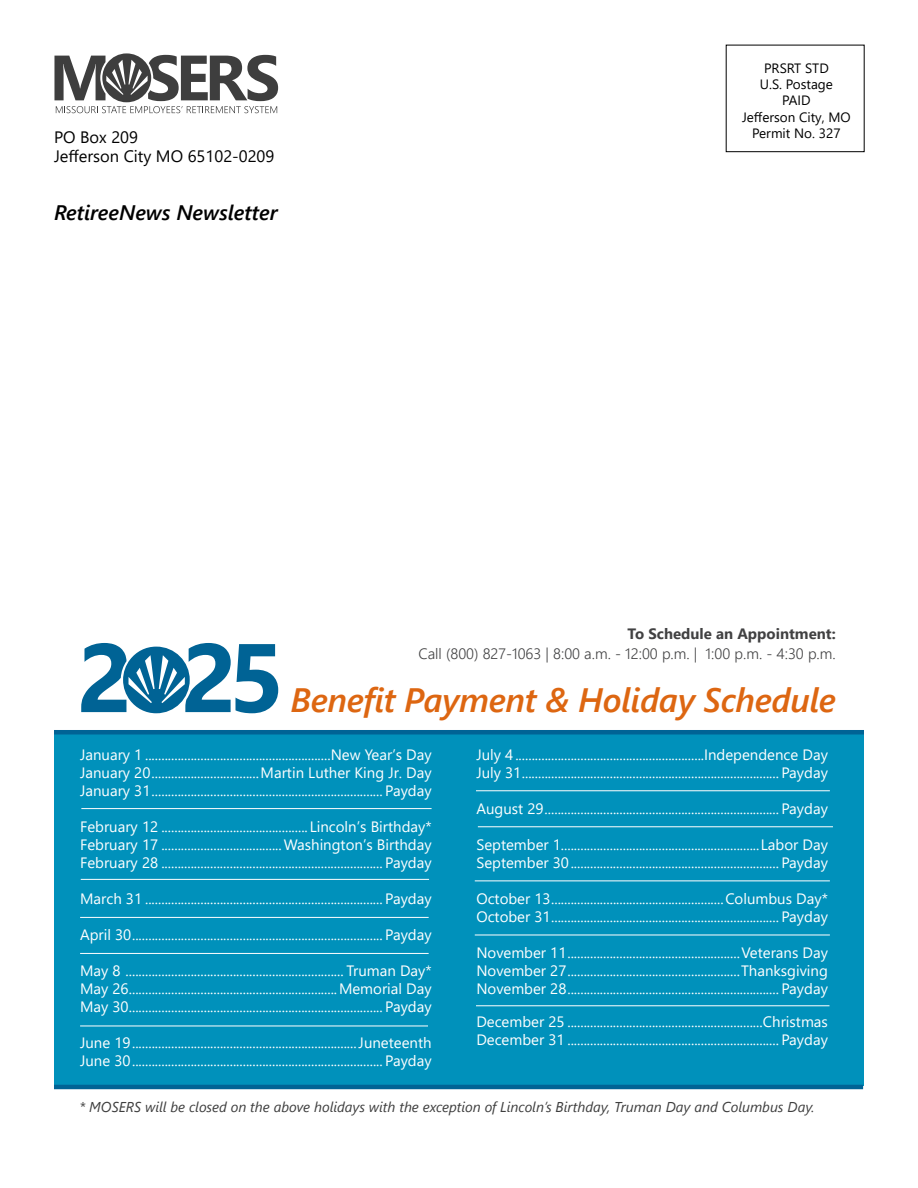
<style>
.page{position:relative;width:918px;height:1188px;background:#fff}
.page>*{position:absolute;margin:0;border:0;box-sizing:border-box;transform-origin:0 0}
.t1{font:italic 600 33.75px "Segoe UI";letter-spacing:-.01em;color:#d61}
.t2{font:italic 600 21px "Segoe UI";color:#000}
.t3{font:16.5px/19.8px "Segoe UI";color:#000}
.t4{font:15px/18px "Segoe UI";color:#fff}
.t5{font:300 15px "Segoe UI";color:#414142}
.t6{font:700 15px "Segoe UI";color:#414142}
.t7{font:italic 14.25px "Segoe UI";color:#3e3e3e}
.t8{font:13.5px/16.2px "Segoe UI";color:#000;text-align:center}
</style>
<div class="page">
<svg style="left:54px;top:53px;width:224px;height:60px"></svg>
<div style="left:54px;top:732px;width:810px;height:353px;background:#0091bb"></div>
<hr style="left:81px;top:808px;width:351px;height:1px;background:#fff">
<svg style="left:81px;top:643px;width:197px;height:70px"></svg>
<hr style="left:81px;top:879px;width:348px;height:1px;background:#fff">
<hr style="left:80px;top:917px;width:349px;height:1px;background:#fff">
<hr style="left:80px;top:953px;width:349px;height:1px;background:#fff">
<hr style="left:80px;top:1026px;width:348px;height:1px;background:#fff">
<hr style="left:476px;top:790px;width:354px;height:1px;background:#fff">
<hr style="left:478px;top:826px;width:355px;height:1px;background:#fff">
<hr style="left:475px;top:881px;width:355px;height:1px;background:#fff">
<hr style="left:475px;top:935px;width:355px;height:1px;background:#fff">
<hr style="left:476px;top:1005px;width:353px;height:1px;background:#fff">
<hr style="left:54px;top:730px;width:810px;height:4px;background:#006395">
<hr style="left:54px;top:1085px;width:809px;height:4px;background:#006395">
<p class="t3" style="left:54px;top:125px;width:222px">PO Box 209<br>Jefferson City MO 65102-0209</p>
<h2 class="t2" style="left:54px;top:195px;width:225px">RetireeNews Newsletter</h2>
<p class="t8" style="left:742px;top:59px;width:110px">PRSRT STD<br>U.S. Postage<br>PAID<br>Jefferson City, MO<br>Permit No. 327</p>
<p class="t6" style="left:628px;top:619px;width:210px">To Schedule an Appointment:</p>
<p class="t5" style="left:418px;top:639px;width:419px">Call (800) 827-1063 | 8:00 a.m. - 12:00 p.m. | 1:00 p.m. - 4:30 p.m.</p>
<h1 class="t1" style="left:290px;top:673px;width:547px">Benefit Payment &amp; Holiday Schedule</h1>
<p class="t4" style="left:80px;top:745px;width:353px;text-align:justify">January 1 .........................................................New Year’s Day January 20.................................Martin Luther King Jr. Day January 31....................................................................... Payday</p>
<p class="t4" style="left:80px;top:817px;width:353px;text-align:justify">February 12 .............................................Lincoln’s Birthday* February 17 .....................................Washington’s Birthday February 28 .................................................................... Payday</p>
<p class="t4" style="left:80px;top:889px;width:353px">March 31 ......................................................................... Payday</p>
<p class="t4" style="left:80px;top:925px;width:353px">April 30............................................................................. Payday</p>
<p class="t4" style="left:80px;top:961px;width:353px;text-align:justify">May 8 ................................................................... Truman Day* May 26................................................................Memorial Day May 30.............................................................................. Payday</p>
<p class="t4" style="left:80px;top:1033px;width:353px">June 19.....................................................................Juneteenth<br>June 30............................................................................. Payday</p>
<p class="t4" style="left:476px;top:745px;width:353px">July 4 ..........................................................Independence Day<br>July 31............................................................................... Payday</p>
<p class="t4" style="left:476px;top:799px;width:353px">August 29........................................................................ Payday</p>
<p class="t4" style="left:476px;top:835px;width:353px">September 1.............................................................Labor Day<br>September 30................................................................ Payday</p>
<p class="t4" style="left:476px;top:889px;width:353px">October 13.....................................................Columbus Day*<br>October 31...................................................................... Payday</p>
<p class="t4" style="left:476px;top:943px;width:353px;text-align:justify">November 11.....................................................Veterans Day November 27.....................................................Thanksgiving November 28................................................................. Payday</p>
<p class="t4" style="left:476px;top:1012px;width:353px">December 25 ............................................................Christmas<br>December 31 ................................................................. Payday</p>
<p class="t7" style="left:79px;top:1096px;width:737px">* MOSERS will be closed on the above holidays with the exception of Lincoln’s Birthday, Truman Day and Columbus Day.</p>
</div>
